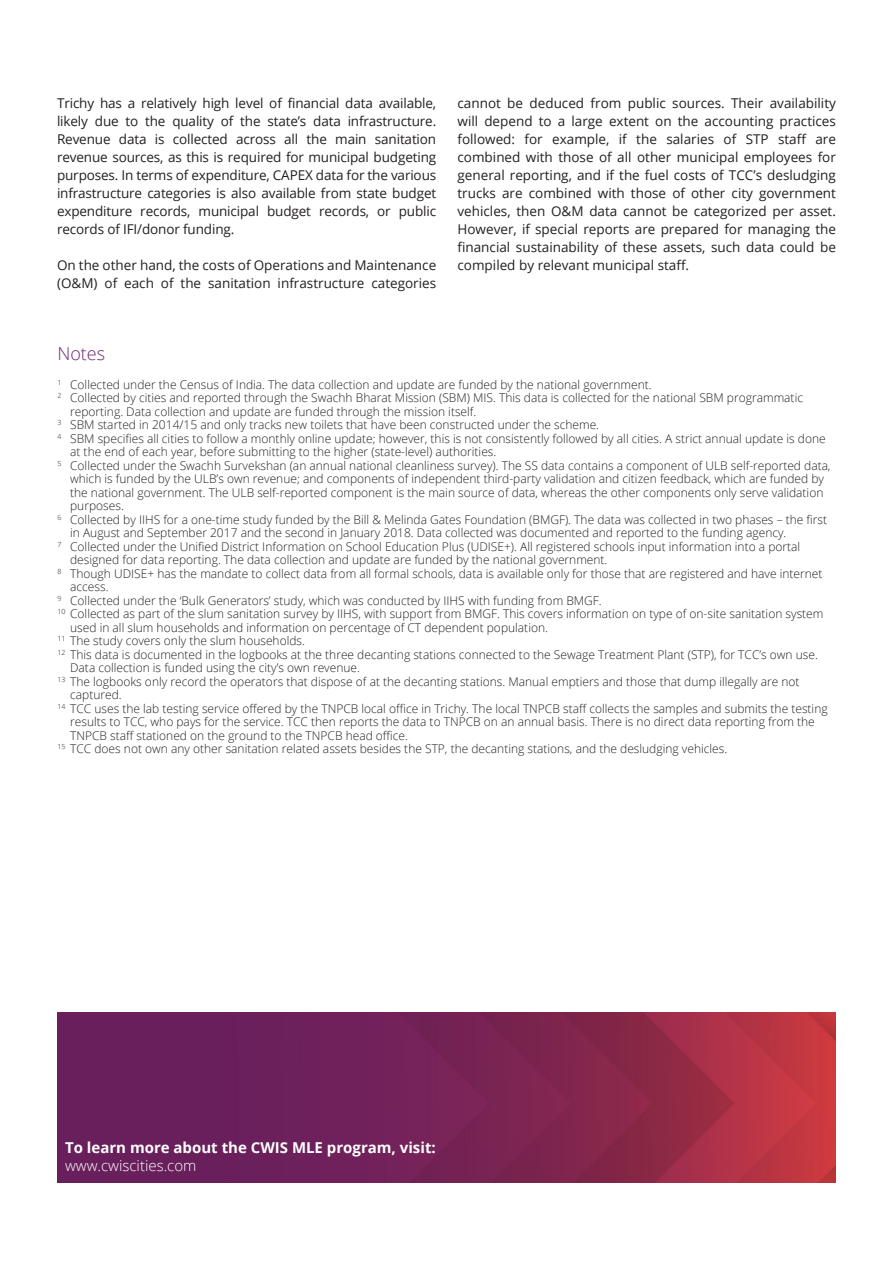
<style>
.page{position:relative;width:893px;height:1263px;background:#fff}
.page>*{position:absolute;margin:0;border:0;box-sizing:border-box;transform-origin:0 0}
.SUB_HEADING_12{font:300 18px "Open Sans";color:#702775}
.t1{font:700 15px "Open Sans";color:#fff}
.t2{font:300 15px "Open Sans";color:#fff}
.BODY_TexT{font:13.5px/18px "Open Sans";color:#231f20;text-align:justify}
.FootNote{font:300 12px/13.5px "Open Sans";color:#231f20}
</style>
<div class="page">
<img style="left:57px;top:1013px;width:779px;height:169px">
<p class="BODY_TexT" style="left:57px;top:94px;width:381px">Trichy has a relatively high level of financial data available, likely due to the quality of the state’s data infrastructure.<br>Revenue data is collected across all the main sanitation revenue sources, as this is required for municipal budgeting purposes. In terms of expenditure, CAPEX data for the various infrastructure categories is also available from state budget expenditure records, municipal budget records, or public records of IFI/donor funding.</p>
<p class="BODY_TexT" style="left:57px;top:256px;width:381px">On the other hand, the costs of Operations and Maintenance (O&amp;M) of each of the sanitation infrastructure categories</p>
<p class="BODY_TexT" style="left:457px;top:94px;width:380px">cannot be deduced from public sources. Their availability will depend to a large extent on the accounting practices followed: for example, if the salaries of STP staff are combined with those of all other municipal employees for general reporting, and if the fuel costs of TCC’s desludging trucks are combined with those of other city government vehicles, then O&amp;M data cannot be categorized per asset.<br>However, if special reports are prepared for managing the financial sustainability of these assets, such data could be compiled by relevant municipal staff.</p>
<p class="SUB_HEADING_12" style="left:57px;top:341px;width:49px">Notes</p>
<p class="FootNote" style="left:57px;top:377px;width:596px"><sup>1</sup> Collected under the Census of India. The data collection and update are funded by the national government.</p>
<p class="FootNote" style="left:70px;top:391px;width:734px;text-indent:-13px"><sup>2</sup> Collected by cities and reported through the Swachh Bharat Mission (SBM) MIS. This data is collected for the national SBM programmatic reporting. Data collection and update are funded through the mission itself.</p>
<p class="FootNote" style="left:57px;top:418px;width:543px"><sup>3</sup> SBM started in 2014/15 and only tracks new toilets that have been constructed under the scheme.</p>
<p class="FootNote" style="left:70px;top:431px;width:757px;text-indent:-13px"><sup>4</sup> SBM specifies all cities to follow a monthly online update; however, this is not consistently followed by all cities. A strict annual update is done at the end of each year, before submitting to the higher (state-level) authorities.</p>
<p class="FootNote" style="left:70px;top:458px;width:762px;text-indent:-13px"><sup>5</sup> Collected under the Swachh Survekshan (an annual national cleanliness survey). The SS data contains a component of ULB self-reported data, which is funded by the ULB’s own revenue; and components of independent third-party validation and citizen feedback, which are funded by the national government. The ULB self-reported component is the main source of data, whereas the other components only serve validation purposes.</p>
<p class="FootNote" style="left:70px;top:512px;width:758px;text-indent:-13px"><sup>6</sup> Collected by IIHS for a one-time study funded by the Bill &amp; Melinda Gates Foundation (BMGF). The data was collected in two phases – the first in August and September 2017 and the second in January 2018. Data collected was documented and reported to the funding agency.</p>
<p class="FootNote" style="left:70px;top:539px;width:732px;text-indent:-13px"><sup>7</sup> Collected under the Unified District Information on School Education Plus (UDISE+). All registered schools input information into a portal designed for data reporting. The data collection and update are funded by the national government.</p>
<p class="FootNote" style="left:70px;top:566px;width:754px;text-indent:-13px"><sup>8</sup> Though UDISE+ has the mandate to collect data from all formal schools, data is available only for those that are registered and have internet access.</p>
<p class="FootNote" style="left:57px;top:593px;width:546px"><sup>9</sup> Collected under the ‘Bulk Generators’ study, which was conducted by IIHS with funding from BMGF.</p>
<p class="FootNote" style="left:70px;top:607px;width:755px;text-indent:-13px"><sup>10</sup> Collected as part of the slum sanitation survey by IIHS, with support from BMGF. This covers information on type of on-site sanitation system used in all slum households and information on percentage of CT dependent population.</p>
<p class="FootNote" style="left:57px;top:634px;width:249px"><sup>11</sup> The study covers only the slum households.</p>
<p class="FootNote" style="left:70px;top:647px;width:749px;text-indent:-13px"><sup>12</sup> This data is documented in the logbooks at the three decanting stations connected to the Sewage Treatment Plant (STP), for TCC’s own use.<br>Data collection is funded using the city’s own revenue.</p>
<p class="FootNote" style="left:70px;top:674px;width:731px;text-indent:-13px"><sup>13</sup> The logbooks only record the operators that dispose of at the decanting stations. Manual emptiers and those that dump illegally are not captured.</p>
<p class="FootNote" style="left:70px;top:701px;width:759px;text-indent:-13px"><sup>14</sup> TCC uses the lab testing service offered by the TNPCB local office in Trichy. The local TNPCB staff collects the samples and submits the testing results to TCC, who pays for the service. TCC then reports the data to TNPCB on an annual basis. There is no direct data reporting from the<br>TNPCB staff stationed on the ground to the TNPCB head office.</p>
<p class="FootNote" style="left:57px;top:742px;width:671px"><sup>15</sup> TCC does not own any other sanitation related assets besides the STP, the decanting stations, and the desludging vehicles.</p>
<p class="t1" style="left:65px;top:1137px;width:372px">To learn more about the CWIS MLE program, visit:</p>
<p class="t2" style="left:65px;top:1155px;width:133px">www.cwiscities.com</p>
</div>
